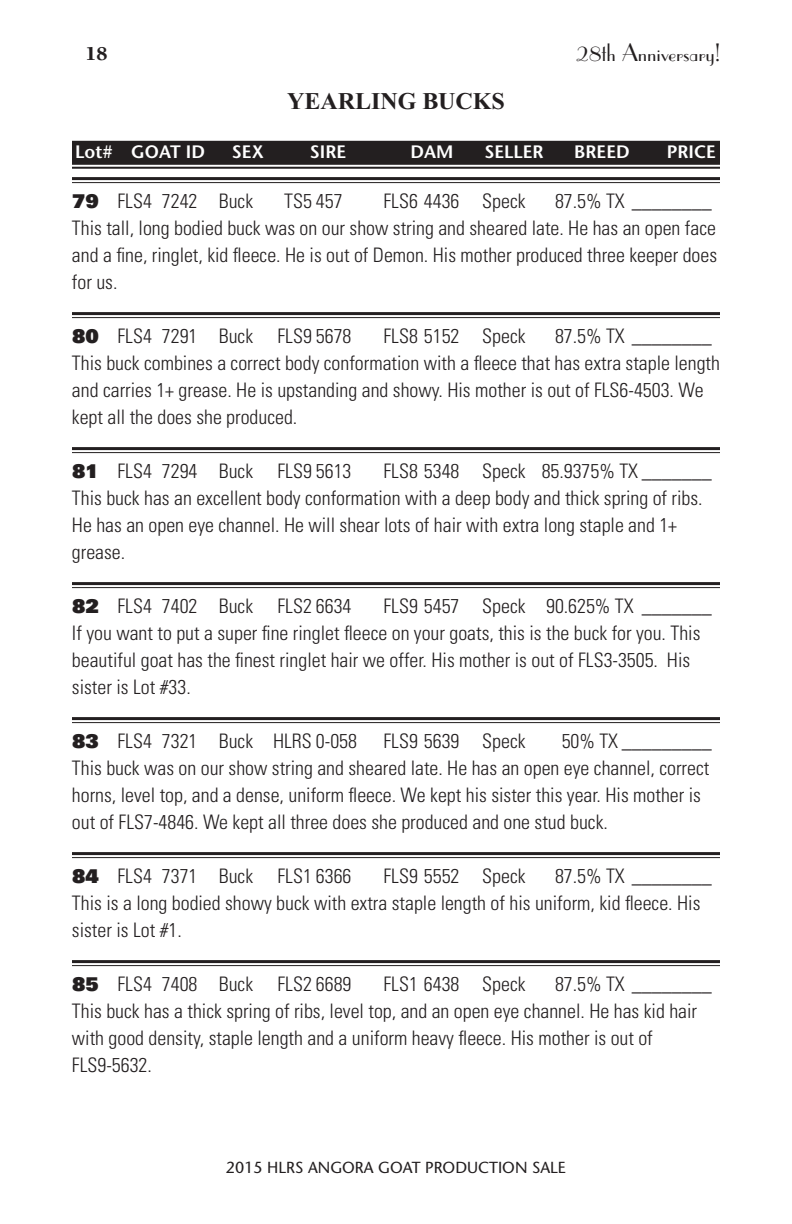
<style>
.page{position:relative;width:792px;height:1224px;background:#fff}
.page>*{position:absolute;margin:0;border:0;box-sizing:border-box;transform-origin:0 0}
.t1{font:24px "Parisian BT";color:#231f20}
.t2{font:700 24px "Times New Roman";color:#231f20}
.t3{font:300 condensed 20px/27px "Univers";color:#231f20}
.t4{font:900 20px "Berkeley";color:#231f20}
.t5{font:600 18px "Stone Sans";color:#fff}
.t6{font:16px "Stone Sans";color:#231f20}
.s1{font-weight:900;font-stretch:normal;font-size:19px}
</style>
<div class="page">
<div style="left:72px;top:141px;width:648px;height:24px;background:#231f20"></div>
<hr style="left:72px;top:167px;width:648px;height:2px;background:#231f20">
<div style="left:72px;top:177px;width:648px;height:6px;background:#f4f4f4"></div>
<hr style="left:72px;top:177px;width:648px;height:3px;background:#231f20">
<hr style="left:72px;top:182px;width:648px;height:1px;background:#231f20">
<div style="left:72px;top:312px;width:648px;height:6px;background:#f4f4f4"></div>
<hr style="left:72px;top:312px;width:648px;height:3px;background:#231f20">
<hr style="left:72px;top:317px;width:648px;height:1px;background:#231f20">
<div style="left:72px;top:447px;width:648px;height:6px;background:#f4f4f4"></div>
<hr style="left:72px;top:447px;width:648px;height:3px;background:#231f20">
<hr style="left:72px;top:452px;width:648px;height:1px;background:#231f20">
<div style="left:72px;top:582px;width:648px;height:6px;background:#f4f4f4"></div>
<hr style="left:72px;top:582px;width:648px;height:3px;background:#231f20">
<hr style="left:72px;top:587px;width:648px;height:1px;background:#231f20">
<div style="left:72px;top:717px;width:648px;height:6px;background:#f4f4f4"></div>
<hr style="left:72px;top:717px;width:648px;height:3px;background:#231f20">
<hr style="left:72px;top:722px;width:648px;height:1px;background:#231f20">
<div style="left:72px;top:852px;width:648px;height:6px;background:#f4f4f4"></div>
<hr style="left:72px;top:852px;width:648px;height:3px;background:#231f20">
<hr style="left:72px;top:857px;width:648px;height:1px;background:#231f20">
<div style="left:72px;top:960px;width:648px;height:6px;background:#f4f4f4"></div>
<hr style="left:72px;top:960px;width:648px;height:3px;background:#231f20">
<hr style="left:72px;top:965px;width:648px;height:1px;background:#231f20">
<p class="t4" style="left:85px;top:43px;width:24px">18</p>
<p class="t2" style="left:287px;top:87px;width:219px">YEARLING BUCKS</p>
<p class="t1" style="left:577px;top:37px;width:145px">28th Anniversary!</p>
<p class="t5" style="left:75px;top:141px;width:131px">Lot# GOAT ID</p>
<p class="t5" style="left:232px;top:141px;width:34px">SEX</p>
<p class="t5" style="left:310px;top:141px;width:38px">SIRE</p>
<p class="t5" style="left:411px;top:141px;width:44px">DAM</p>
<p class="t5" style="left:484px;top:141px;width:61px">SELLER</p>
<p class="t5" style="left:574px;top:141px;width:57px">BREED</p>
<p class="t5" style="left:667px;top:141px;width:51px">PRICE</p>
<p class="t3" style="left:72px;top:187px;width:183px"><span class="s1">79</span> FLS4 7242 Buck</p>
<p class="t3" style="left:284px;top:187px;width:60px">TS5 457</p>
<p class="t3" style="left:384px;top:187px;width:144px">FLS6 4436 Speck</p>
<p class="t3" style="left:72px;top:187px;width:647px;text-indent:483px">87.5% TX ________ This tall, long bodied buck was on our show string and sheared late. He has an open face and a fine, ringlet, kid fleece. He is out of Demon. His mother produced three keeper does for us.</p>
<p class="t3" style="left:72px;top:322px;width:281px"><span class="s1">80</span> FLS4 7291 Buck FLS9 5678</p>
<p class="t3" style="left:384px;top:322px;width:144px">FLS8 5152 Speck</p>
<p class="t3" style="left:72px;top:322px;width:650px;text-indent:483px">87.5% TX ________ This buck combines a correct body conformation with a fleece that has extra staple length and carries 1+ grease. He is upstanding and showy. His mother is out of FLS6-4503. We kept all the does she produced.</p>
<p class="t3" style="left:72px;top:457px;width:281px"><span class="s1">81</span> FLS4 7294 Buck FLS9 5613</p>
<p class="t3" style="left:72px;top:457px;width:642px;text-indent:312px">FLS8 5348 Speck 85.9375% TX _______ This buck has an excellent body conformation with a deep body and thick spring of ribs.<br>He has an open eye channel. He will shear lots of hair with extra long staple and 1+ grease.</p>
<p class="t3" style="left:72px;top:592px;width:281px"><span class="s1">82</span> FLS4 7402 Buck FLS2 6634</p>
<p class="t3" style="left:72px;top:592px;width:642px;text-indent:312px">FLS9 5457 Speck 90.625% TX _______ If you want to put a super fine ringlet fleece on your goats, this is the buck for you. This beautiful goat has the finest ringlet hair we offer. His mother is out of FLS3-3505. His sister is Lot #33.</p>
<p class="t3" style="left:72px;top:727px;width:287px"><span class="s1">83</span> FLS4 7321 Buck HLRS 0-058</p>
<p class="t3" style="left:384px;top:727px;width:144px">FLS9 5639 Speck</p>
<p class="t3" style="left:72px;top:727px;width:641px;text-indent:490px">50% TX _________ This buck was on our show string and sheared late. He has an open eye channel, correct horns, level top, and a dense, uniform fleece. We kept his sister this year. His mother is out of FLS7-4846. We kept all three does she produced and one stud buck.</p>
<p class="t3" style="left:72px;top:862px;width:281px"><span class="s1">84</span> FLS4 7371 Buck FLS1 6366</p>
<p class="t3" style="left:384px;top:862px;width:144px">FLS9 5552 Speck</p>
<p class="t3" style="left:72px;top:862px;width:641px;text-indent:483px">87.5% TX ________<br>This is a long bodied showy buck with extra staple length of his uniform, kid fleece. His sister is Lot #1.</p>
<p class="t3" style="left:72px;top:970px;width:281px"><span class="s1">85</span> FLS4 7408 Buck FLS2 6689</p>
<p class="t3" style="left:384px;top:970px;width:144px">FLS1 6438 Speck</p>
<p class="t3" style="left:72px;top:970px;width:641px;text-indent:483px">87.5% TX ________ This buck has a thick spring of ribs, level top, and an open eye channel. He has kid hair with good density, staple length and a uniform heavy fleece. His mother is out of FLS9-5632.</p>
<p class="t6" style="left:226px;top:1157px;width:341px">2015 HLRS ANGORA GOAT PRODUCTION SALE</p>
</div>
